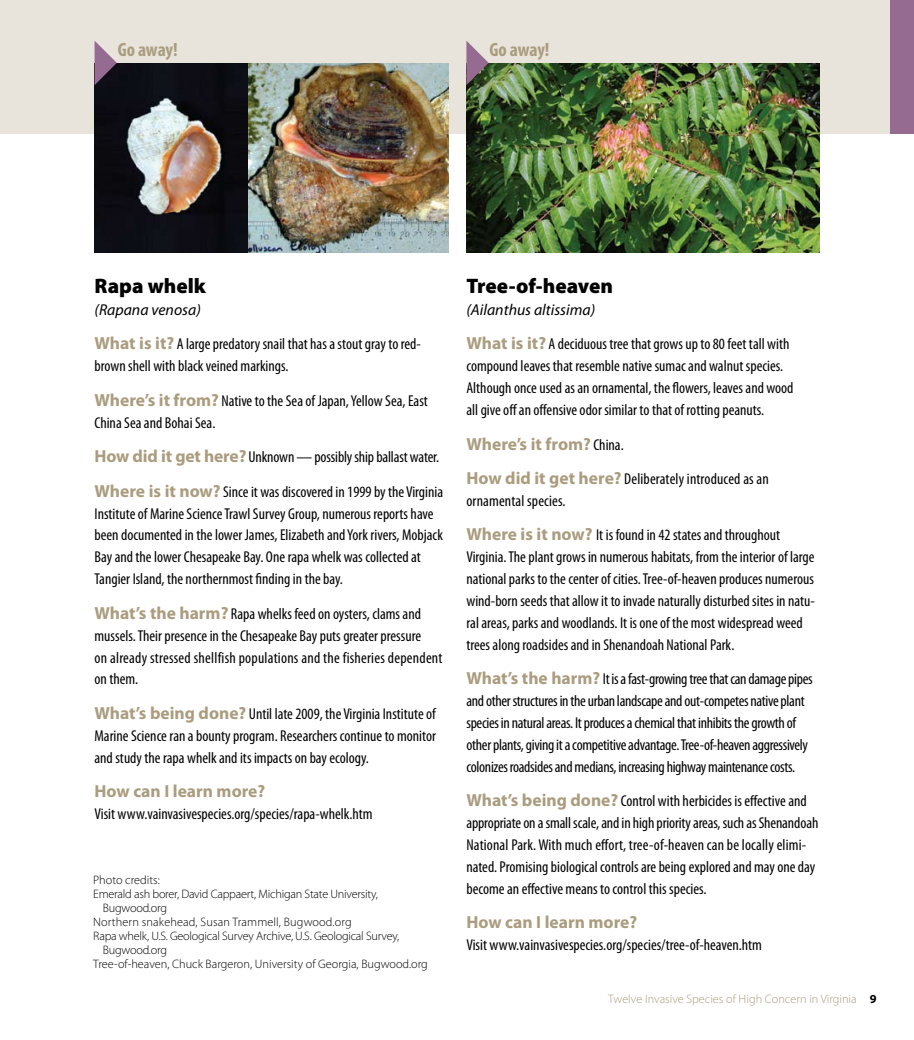
<style>
.page{position:relative;width:914px;height:1040px;background:#fff}
.page>*{position:absolute;margin:0;border:0;box-sizing:border-box;transform-origin:0 0}
.t1{font:900 21px "Myriad Pro";color:#000}
.t2{font:700 condensed 19.25px "Myriad Pro";letter-spacing:-.01em;color:#aa9c7e}
.t3{font:700 17.5px "Myriad Pro";color:#aa9c7e}
.t4{font:condensed 15.75px/21.9px "Myriad Pro";color:#000}
.t5{font:condensed 15.75px/21.9px "Myriad Pro";letter-spacing:-.02em;color:#000}
.t6{font:300 12.25px "Myriad Pro";letter-spacing:-.015em;color:#000}
.t7{font:300 12.25px "Myriad Pro";color:#aa9c7e}
.t8{font:300 12.25px "Myriad Pro";letter-spacing:.01em;color:#000}
.s1{font-style:italic;font-stretch:normal}
.s2{font-weight:700;font-stretch:normal;font-size:17.5px;color:#aa9c7e}
.s3{font-weight:400;font-stretch:condensed;font-size:15.75px;color:#000}
.s4{font-weight:700;color:#000}
</style>
<div class="page">
<div style="left:0;top:0;width:914px;height:134px;background:#e8e4db"></div>
<img style="left:94px;top:63px;width:154px;height:189px">
<img style="left:248px;top:63px;width:200px;height:189px">
<img style="left:466px;top:63px;width:353px;height:189px">
<div style="left:890px;top:0;width:24px;height:134px;background:#966b91"></div>
<svg style="left:95px;top:41px;width:22px;height:44px"></svg>
<svg style="left:466px;top:41px;width:22px;height:44px"></svg>
<p class="t2" style="left:118px;top:38px;width:61px">Go away!</p>
<p class="t2" style="left:489px;top:38px;width:61px">Go away!</p>
<h1 class="t1" style="left:94px;top:272px;width:113px">Rapa whelk</h1>
<p class="t4" style="left:94px;top:292px;width:328px;line-height:34.5px"><span class="s1">(Rapana venosa)<br></span><span class="s2">What is it?</span> A large predatory snail that has a stout gray to red-</p>
<p class="t4" style="left:94px;top:349px;width:335px;line-height:34.5px">brown shell with black veined markings.<br><span class="s2">Where’s it from?</span> Native to the Sea of Japan, Yellow Sea, East</p>
<p class="t4" style="left:94px;top:405px;width:350px;line-height:34.5px">China Sea and Bohai Sea.<br><span class="s2">How did it get here?</span> Unknown — possibly ship ballast water.<br><span class="s2">Where is it now?</span> Since it was discovered in 1999 by the Virginia</p>
<p class="t4" style="left:94px;top:502px;width:350px">Institute of Marine Science Trawl Survey Group, numerous reports have been documented in the lower James, Elizabeth and York rivers, Mobjack Bay and the lower Chesapeake Bay. One rapa whelk was collected at Tangier Island, the northernmost finding in the bay.</p>
<p class="t4" style="left:94px;top:602px;width:349px"><span class="s2">What’s the harm?</span> Rapa whelks feed on oysters, clams and mussels. Their presence in the Chesapeake Bay puts greater pressure<br>on already stressed shellfish populations and the fisheries dependent on them.</p>
<p class="t4" style="left:94px;top:702px;width:343px;text-align:justify"><span class="s2">What’s being done?</span> Until late 2009, the Virginia Institute of Marine Science ran a bounty program. Researchers continue to monitor and study the rapa whelk and its impacts on bay ecology.</p>
<p class="t3" style="left:94px;top:779px;width:172px">How can I learn more?</p>
<p class="t4" style="left:94px;top:802px;width:279px">Visit www.vainvasivespecies.org/species/rapa-whelk.htm</p>
<p class="t6" style="left:93px;top:872px;width:68px">Photo credits:</p>
<p class="t6" style="left:93px;top:886px;width:286px">Emerald ash borer, David Cappaert, Michigan State University,</p>
<p class="t6" style="left:103px;top:900px;width:66px">Bugwood.org</p>
<p class="t8" style="left:93px;top:914px;width:260px">Northern snakehead, Susan Trammell, Bugwood.org</p>
<p class="t6" style="left:93px;top:928px;width:307px">Rapa whelk, U.S. Geological Survey Archive, U.S. Geological Survey,</p>
<p class="t6" style="left:103px;top:942px;width:66px">Bugwood.org</p>
<p class="t6" style="left:93px;top:956px;width:336px">Tree-of-heaven, Chuck Bargeron, University of Georgia, Bugwood.org</p>
<h1 class="t1" style="left:466px;top:272px;width:148px">Tree-of-heaven</h1>
<p class="t4" style="left:466px;top:292px;width:324px;line-height:34.5px"><span class="s1">(Ailanthus altissima)<br></span><span class="s2">What is it?</span> A deciduous tree that grows up to 80 feet tall with</p>
<p class="t4" style="left:466px;top:355px;width:328px">compound leaves that resemble native sumac and walnut species.<br>Although once used as an ornamental, the flowers, leaves and wood all give off an offensive odor similar to that of rotting peanuts.</p>
<p class="t3" style="left:466px;top:432px;width:159px">Where’s it from? <span class="s3">China.</span></p>
<p class="t4" style="left:466px;top:468px;width:304px"><span class="s2">How did it get here?</span> Deliberately introduced as an ornamental species.</p>
<p class="t4" style="left:466px;top:524px;width:350px"><span class="s2">Where is it now?</span> It is found in 42 states and throughout Virginia. The plant grows in numerous habitats, from the interior of large national parks to the center of cities. Tree-of-heaven produces numerous wind-born seeds that allow it to invade naturally disturbed sites in natu&shy;ral areas, parks and woodlands. It is one of the most widespread weed trees along roadsides and in Shenandoah National Park.</p>
<p class="t5" style="left:466px;top:668px;width:348px"><span class="s2">What’s the harm?</span> It is a fast-growing tree that can damage pipes and other structures in the urban landscape and out-competes native plant species in natural areas. It produces a chemical that inhibits the growth of other plants, giving it a competitive advantage. Tree-of-heaven aggressively colonizes roadsides and medians, increasing highway maintenance costs.</p>
<p class="t4" style="left:466px;top:790px;width:353px"><span class="s2">What’s being done?</span> Control with herbicides is effective and appropriate on a small scale, and in high priority areas, such as Shenandoah National Park. With much effort, tree-of-heaven can be locally elimi&shy;nated. Promising biological controls are being explored and may one day become an effective means to control this species.</p>
<p class="t3" style="left:466px;top:911px;width:172px">How can I learn more?</p>
<p class="t4" style="left:466px;top:934px;width:297px">Visit www.vainvasivespecies.org/species/tree-of-heaven.htm</p>
<p class="t7" style="left:608px;top:991px;width:270px">Twelve Invasive Species of High Concern in Virginia <span class="s4">9</span></p>
</div>
